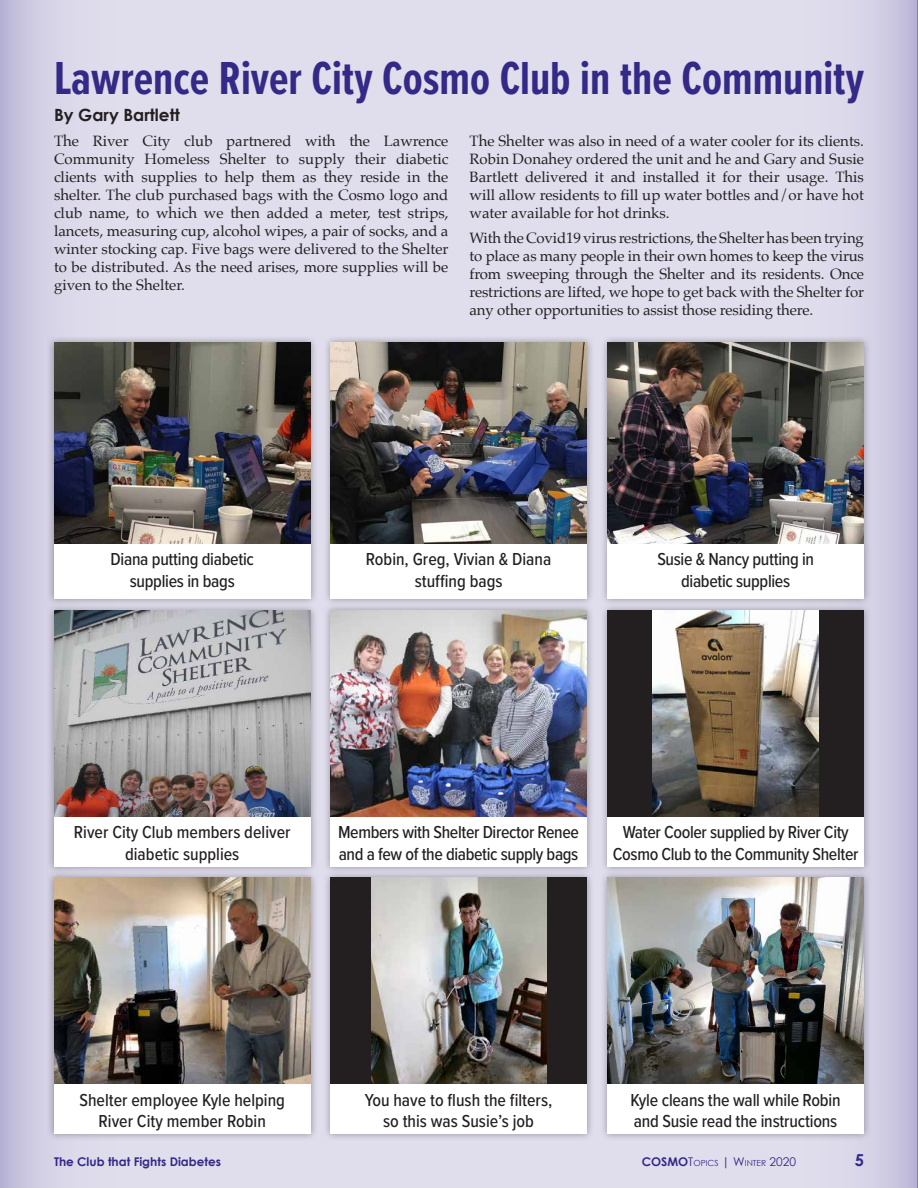
<style>
.page{position:relative;width:918px;height:1188px;background:#e0dded}
.page>*{position:absolute;margin:0;border:0;box-sizing:border-box;transform-origin:0 0}
.t1{font:700 48px "Proxima Nova Ex Cn";color:#332986}
.t2{font:500 18px/21.6px "Proxima Nova Cond";letter-spacing:-.01em;color:#231f20;text-align:center}
.t3{font:700 16.8px "Century Gothic";color:#231f20}
.t4{font:700 16.5px "Century Gothic";color:#332986}
.t5{font:15px/18px "Palatino";color:#231f20;text-align:justify}
.t6{font:700 12px "Century Gothic";color:#332986}
.t7{font:8.4px "Century Gothic";color:#332986}
.s1{font-weight:700;font-size:12px}
.s2{font-size:12px}
</style>
<div class="page">
<svg style="left:0;top:0;width:48px;height:1188px;fill:#c9c5df"></svg>
<svg style="left:871px;top:0;width:46px;height:1188px;fill:#cac6e0"></svg>
<hr style="left:917px;top:0;width:1px;height:1188px;background:#bab4d6">
<hr style="left:0;top:0;width:1px;height:126px;background:#deb308">
<div style="left:46px;top:335px;width:272px;height:271px;background:#231f20;opacity:.4"></div>
<img style="left:54px;top:342px;width:256px;height:202px">
<div style="left:54px;top:544px;width:256px;height:55px;background:#fff"></div>
<div style="left:46px;top:603px;width:272px;height:271px;background:#231f20;opacity:.4"></div>
<img style="left:54px;top:610px;width:256px;height:206px">
<div style="left:54px;top:817px;width:256px;height:49px;background:#fff"></div>
<div style="left:323px;top:602px;width:272px;height:272px;background:#231f20;opacity:.4"></div>
<img style="left:330px;top:610px;width:257px;height:207px">
<div style="left:330px;top:817px;width:257px;height:49px;background:#fff"></div>
<div style="left:600px;top:602px;width:272px;height:272px;background:#231f20;opacity:.4"></div>
<div style="left:608px;top:610px;width:256px;height:207px;background:#231f20"></div>
<img style="left:653px;top:610px;width:165px;height:207px">
<div style="left:608px;top:817px;width:256px;height:49px;background:#fff"></div>
<div style="left:46px;top:870px;width:272px;height:271px;background:#231f20;opacity:.4"></div>
<img style="left:54px;top:878px;width:256px;height:207px">
<div style="left:54px;top:1085px;width:256px;height:49px;background:#fff"></div>
<div style="left:323px;top:870px;width:272px;height:271px;background:#231f20;opacity:.4"></div>
<div style="left:330px;top:878px;width:257px;height:207px;background:#231f20"></div>
<img style="left:371px;top:878px;width:175px;height:207px">
<div style="left:330px;top:1085px;width:257px;height:49px;background:#fff"></div>
<div style="left:600px;top:870px;width:272px;height:271px;background:#231f20;opacity:.4"></div>
<img style="left:607px;top:878px;width:257px;height:207px">
<div style="left:607px;top:1085px;width:257px;height:49px;background:#fff"></div>
<div style="left:323px;top:335px;width:272px;height:271px;background:#231f20;opacity:.4"></div>
<img style="left:330px;top:342px;width:257px;height:202px">
<div style="left:330px;top:544px;width:257px;height:55px;background:#fff"></div>
<div style="left:600px;top:335px;width:272px;height:271px;background:#231f20;opacity:.4"></div>
<img style="left:608px;top:342px;width:256px;height:202px">
<div style="left:607px;top:544px;width:257px;height:55px;background:#fff"></div>
<p class="t1" style="left:54px;top:43px;width:811px">Lawrence River City Cosmo Club in the Community</p>
<p class="t3" style="left:54px;top:104px;width:127px">By Gary Bartlett</p>
<p class="t5" style="left:54px;top:132px;width:396px">The River City club partnered with the Lawrence Community Homeless Shelter to supply their diabetic clients with supplies to help them as they reside in the shelter. The club purchased bags with the Cosmo logo and club name, to which we then added a meter, test strips, lancets, measuring cup, alcohol wipes, a pair of socks, and a winter stocking cap. Five bags were delivered to the Shelter to be distributed. As the need arises, more supplies will be given to the Shelter.</p>
<p class="t5" style="left:470px;top:132px;width:396px">The Shelter was also in need of a water cooler for its clients.<br>Robin Donahey ordered the unit and he and Gary and Susie Bartlett delivered it and installed it for their usage. This will allow residents to fill up water bottles and/or have hot water available for hot drinks.</p>
<p class="t5" style="left:470px;top:228px;width:396px">With the Covid19 virus restrictions, the Shelter has been trying to place as many people in their own homes to keep the virus from sweeping through the Shelter and its residents. Once restrictions are lifted, we hope to get back with the Shelter for any other opportunities to assist those residing there.</p>
<p class="t2" style="left:110px;top:548px;width:145px">Diana putting diabetic supplies in bags</p>
<p class="t2" style="left:366px;top:548px;width:187px">Robin, Greg, Vivian &amp; Diana stuffing bags</p>
<p class="t2" style="left:657px;top:548px;width:158px">Susie &amp; Nancy putting in diabetic supplies</p>
<p class="t2" style="left:74px;top:821px;width:218px">River City Club members deliver diabetic supplies</p>
<p class="t2" style="left:338px;top:821px;width:243px;text-align:left">Members with Shelter Director Renee and a few of the diabetic supply bags</p>
<p class="t2" style="left:613px;top:821px;width:247px">Water Cooler supplied by River City<br>Cosmo Club to the Community Shelter</p>
<p class="t2" style="left:79px;top:1088px;width:207px">Shelter employee Kyle helping<br>River City member Robin</p>
<p class="t2" style="left:365px;top:1088px;width:189px">You have to flush the filters, so this was Susie’s job</p>
<p class="t2" style="left:631px;top:1088px;width:212px;text-align:left">Kyle cleans the wall while Robin and Susie read the instructions</p>
<p class="t6" style="left:54px;top:1154px;width:169px">The Club that Fights Diabetes</p>
<p class="t7" style="left:642px;top:1158px;width:156px"><span class="s1">COSMO</span><span class="s2">T</span>OPICS <span class="s2">| W</span>INTER <span class="s2">2020</span></p>
<p class="t4" style="left:855px;top:1149px;width:11px">5</p>
</div>
